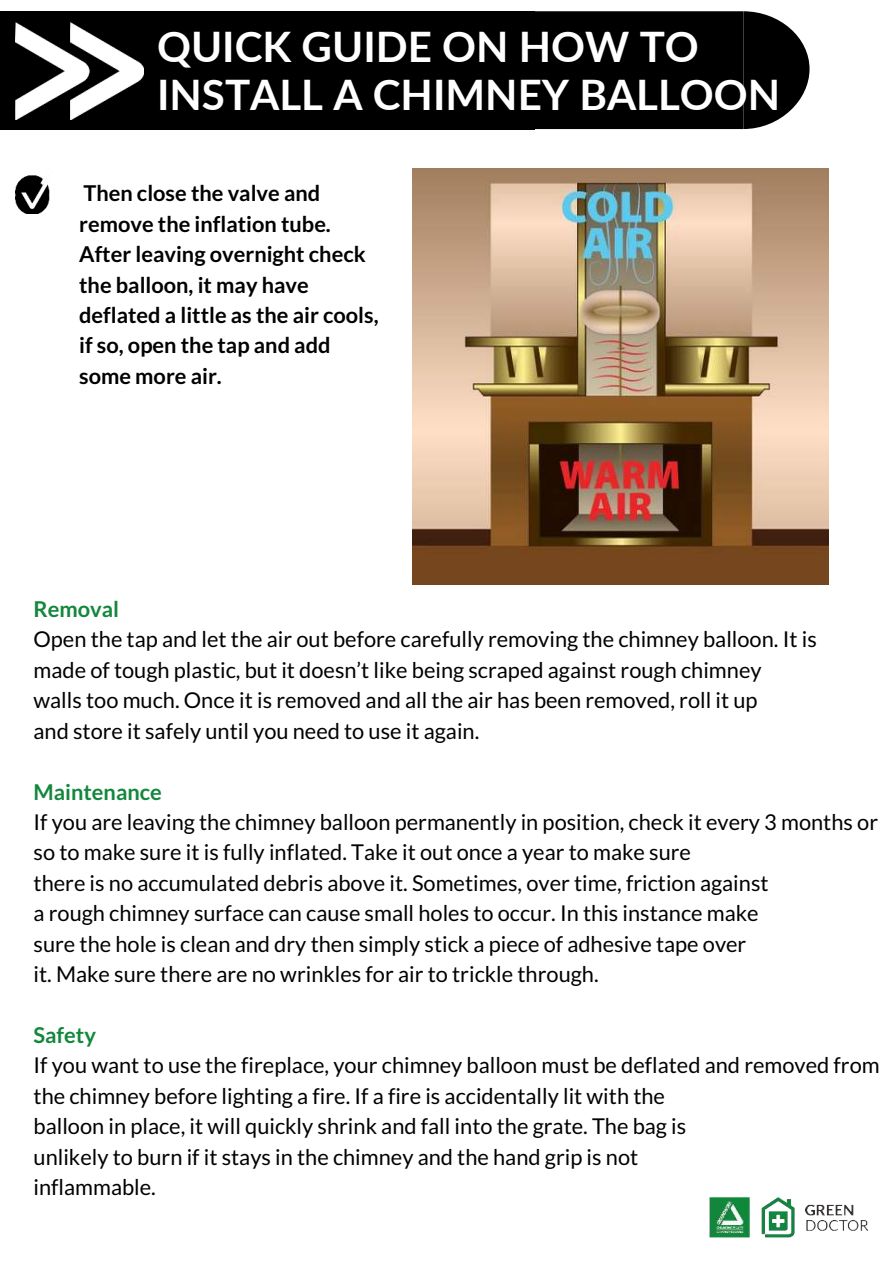
<style>
.page{position:relative;width:894px;height:1264px;background:#fff}
.page>*{position:absolute;margin:0;border:0;box-sizing:border-box;transform-origin:0 0}
.t1{font:700 42px/47.2px "Lato";color:#fff}
.t2{font:21.75px/30.5px "Lato";color:#000}
.t3{font:700 21.75px/30.5px "Lato";color:#000}
.t4{font:700 21.75px "Lato";color:#13873c}
</style>
<div class="page">
<div style="left:535px;top:11px;width:274px;height:118px;background:#000"></div>
<div style="left:0;top:11px;width:535px;height:119px;background:#000"></div>
<img style="left:15px;top:22px;width:128px;height:97px">
<img style="left:15px;top:175px;width:35px;height:39px">
<img style="left:412px;top:168px;width:415px;height:416px">
<img style="left:709px;top:1196px;width:159px;height:42px">
<h1 class="t1" style="left:157px;top:22px;width:624px">QUICK GUIDE ON HOW TO<br>INSTALL A CHIMNEY BALLOON</h1>
<p class="t3" style="left:79px;top:178px;width:301px">Then close the valve and remove the inflation tube.<br>After leaving overnight check the balloon, it may have deflated a little as the air cools, if so, open the tap and add some more air.</p>
<p class="t4" style="left:34px;top:596px;width:87px">Removal</p>
<p class="t2" style="left:34px;top:624px;width:784px">Open the tap and let the air out before carefully removing the chimney balloon. It is made of tough plastic, but it doesn’t like being scraped against rough chimney<br>walls too much. Once it is removed and all the air has been removed, roll it up<br>and store it safely until you need to use it again.</p>
<p class="t4" style="left:34px;top:779px;width:130px">Maintenance</p>
<p class="t2" style="left:34px;top:806px;width:845px">If you are leaving the chimney balloon permanently in position, check it every 3 months or so to make sure it is fully inflated. Take it out once a year to make sure<br>there is no accumulated debris above it. Sometimes, over time, friction against<br>a rough chimney surface can cause small holes to occur. In this instance make<br>sure the hole is clean and dry then simply stick a piece of adhesive tape over<br>it. Make sure there are no wrinkles for air to trickle through.</p>
<p class="t4" style="left:34px;top:1022px;width:64px">Safety</p>
<p class="t2" style="left:34px;top:1050px;width:847px">If you want to use the fireplace, your chimney balloon must be deflated and removed from the chimney before lighting a fire. If a fire is accidentally lit with the<br>balloon in place, it will quickly shrink and fall into the grate. The bag is<br>unlikely to burn if it stays in the chimney and the hand grip is not<br>inflammable.</p>
</div>
